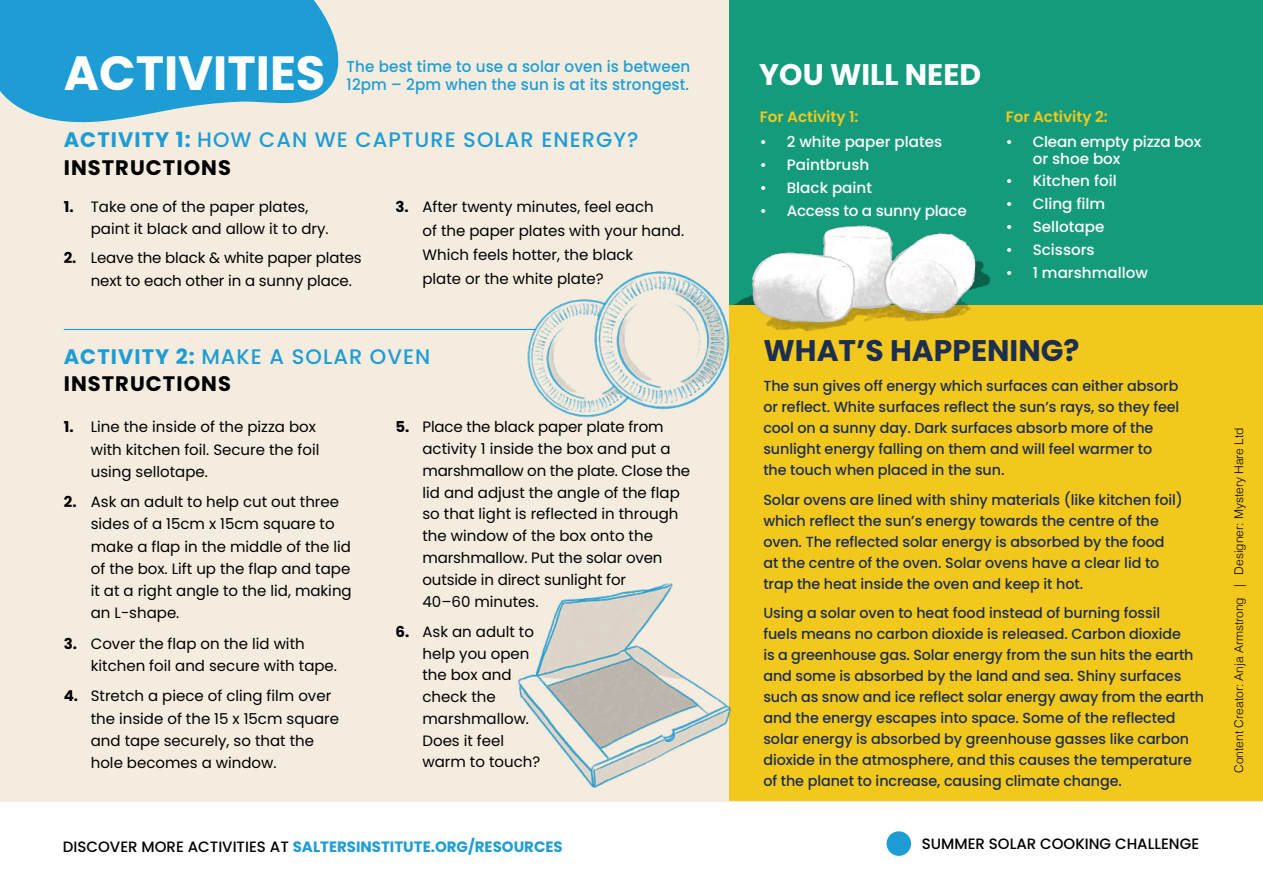
<style>
.page{position:relative;width:1263px;height:893px;background:#fff}
.page>*{position:absolute;margin:0;border:0;box-sizing:border-box;transform-origin:0 0}
.t1{font:700 48px "Poppins";color:#fff}
.t2{font:700 29.7px "Poppins";color:#1c2e51}
.t3{font:700 29.7px "Poppins";color:#fff}
.t4{font:500 21px/27px "Poppins";letter-spacing:.05em;color:#1d9dd4}
.t5{font:500 15.75px/18px "Poppins";letter-spacing:.01em;color:#1d9dd4;scale:.96 1}
.t6{font:15px/21.8px "Poppins";color:#000}
.t7{font:500 15px/16.5px "Poppins";color:#fff}
.t8{font:700 15px "Poppins";color:#1d9dd4}
.t9{font:500 15px "Poppins";color:#000}
.t10{font:600 15px "Poppins";color:#f3c81d}
.t11{font:500 14.7px/21px "Poppins";letter-spacing:-.005em;color:#1c2e51}
.t12{font:300 12px "Helvetica";color:#000}
.s1{font-weight:700}
.s2{font-weight:700;color:#000}
.s3{font-weight:500;color:#000}
</style>
<div class="page">
<div style="left:0;top:0;width:1263px;height:801px;background:#f4ecdf"></div>
<img style="left:523px;top:299px;width:78px;height:119px">
<div style="left:730px;top:300px;width:533px;height:501px;background:#f3c81d"></div>
<div style="left:730px;top:0;width:533px;height:304px;background:#149b7b"></div>
<svg style="left:0;top:0;width:339px;height:123px;background:#39a7d5"></svg>
<img style="left:589px;top:271px;width:141px;height:144px">
<img style="left:518px;top:573px;width:213px;height:219px">
<img style="left:691px;top:199px;width:348px;height:179px">
<hr style="left:64px;top:329px;width:471px;height:1px;background:#1d9dd4">
<div style="left:886px;top:831px;width:25px;height:25px;background:#1d9dd4;border-radius:50%"></div>
<h1 class="t1" style="left:64px;top:45px;width:263px">ACTIVITIES</h1>
<p class="t5" style="left:347px;top:57px;width:360px">The best time to use a solar oven is between<br>12pm – 2pm when the sun is at its strongest.</p>
<h3 class="t4" style="left:64px;top:127px;width:576px"><span class="s1">ACTIVITY 1:</span> HOW CAN WE CAPTURE SOLAR ENERGY?<br><span class="s2">INSTRUCTIONS</span></h3>
<p class="t6" style="left:91px;top:195px;width:239px;line-height:22.5px;text-indent:-27px"><span class="s1">1.</span> Take one of the paper plates, paint it black and allow it to dry.</p>
<p class="t6" style="left:91px;top:247px;width:272px;line-height:22.5px;text-indent:-27px"><span class="s1">2.</span> Leave the black &amp; white paper plates next to each other in a sunny place.</p>
<p class="t6" style="left:422px;top:195px;width:263px;line-height:24px;text-indent:-27px"><span class="s1">3.</span> After twenty minutes, feel each<br>of the paper plates with your hand.<br>Which feels hotter, the black<br>plate or the white plate?</p>
<h3 class="t4" style="left:64px;top:343px;width:368px"><span class="s1">ACTIVITY 2:</span> MAKE A SOLAR OVEN<br><span class="s2">INSTRUCTIONS</span></h3>
<p class="t6" style="left:91px;top:416px;width:230px;line-height:22.2px;text-indent:-27px"><span class="s1">1.</span> Line the inside of the pizza box with kitchen foil. Secure the foil using sellotape.</p>
<p class="t6" style="left:91px;top:491px;width:262px;line-height:22.2px;text-indent:-27px"><span class="s1">2.</span> Ask an adult to help cut out three sides of a 15cm x 15cm square to make a flap in the middle of the lid of the box. Lift up the flap and tape it at a right angle to the lid, making an L-shape.</p>
<p class="t6" style="left:91px;top:632px;width:248px;line-height:22.2px;text-indent:-27px"><span class="s1">3.</span> Cover the flap on the lid with kitchen foil and secure with tape.</p>
<p class="t6" style="left:91px;top:685px;width:250px;line-height:22.2px;text-indent:-27px"><span class="s1">4.</span> Stretch a piece of cling film over the inside of the 15 x 15cm square and tape securely, so that the hole becomes a window.</p>
<p class="t6" style="left:422px;top:416px;width:269px;text-indent:-27px"><span class="s1">5.</span> Place the black paper plate from activity 1 inside the box and put a marshmallow on the plate. Close the lid and adjust the angle of the flap so that light is reflected in through the window of the box onto the marshmallow. Put the solar oven outside in direct sunlight for<br>40–60 minutes.</p>
<p class="t6" style="left:422px;top:621px;width:119px;text-indent:-27px"><span class="s1">6.</span> Ask an adult to help you open the box and check the marshmallow.<br>Does it feel warm to touch?</p>
<h2 class="t3" style="left:759px;top:57px;width:223px">YOU WILL NEED</h2>
<p class="t10" style="left:760px;top:108px;width:100px">For Activity 1:</p>
<p class="t7" style="left:760px;top:134px;width:184px">• 2 white paper plates</p>
<p class="t7" style="left:760px;top:157px;width:111px">• Paintbrush</p>
<p class="t7" style="left:760px;top:179px;width:114px">• Black paint</p>
<p class="t7" style="left:760px;top:202px;width:208px">• Access to a sunny place</p>
<p class="t10" style="left:1006px;top:108px;width:104px">For Activity 2:</p>
<p class="t7" style="left:1033px;top:134px;width:170px;text-indent:-27px">• Clean empty pizza box or shoe box</p>
<p class="t7" style="left:1006px;top:173px;width:112px">• Kitchen foil</p>
<p class="t7" style="left:1006px;top:196px;width:101px">• Cling film</p>
<p class="t7" style="left:1006px;top:219px;width:100px">• Sellotape</p>
<p class="t7" style="left:1006px;top:242px;width:90px">• Scissors</p>
<p class="t7" style="left:1006px;top:265px;width:144px">• 1 marshmallow</p>
<h2 class="t2" style="left:763px;top:333px;width:317px">WHAT’S HAPPENING?</h2>
<p class="t11" style="left:763px;top:375px;width:418px">The sun gives off energy which surfaces can either absorb or reflect. White surfaces reflect the sun’s rays, so they feel cool on a sunny day. Dark surfaces absorb more of the sunlight energy falling on them and will feel warmer to<br>the touch when placed in the sun.</p>
<p class="t11" style="left:763px;top:489px;width:421px">Solar ovens are lined with shiny materials (like kitchen foil) which reflect the sun’s energy towards the centre of the oven. The reflected solar energy is absorbed by the food at the centre of the oven. Solar ovens have a clear lid to trap the heat inside the oven and keep it hot.</p>
<p class="t11" style="left:763px;top:602px;width:442px">Using a solar oven to heat food instead of burning fossil<br>fuels means no carbon dioxide is released. Carbon dioxide<br>is a greenhouse gas. Solar energy from the sun hits the earth and some is absorbed by the land and sea. Shiny surfaces such as snow and ice reflect solar energy away from the earth and the energy escapes into space. Some of the reflected solar energy is absorbed by greenhouse gasses like carbon dioxide in the atmosphere, and this causes the temperature of the planet to increase, causing climate change.</p>
<p class="t8" style="left:63px;top:838px;width:501px"><span class="s3">DISCOVER MORE ACTIVITIES AT</span> SALTERSINSTITUTE.ORG/RESOURCES</p>
<p class="t9" style="left:922px;top:835px;width:279px">SUMMER SOLAR COOKING CHALLENGE</p>
<p class="t12" style="left:1229px;top:773px;width:347px;rotate:-90deg">Content Creator: Anja Armstrong | Designer: Mystery Hare Ltd</p>
</div>
